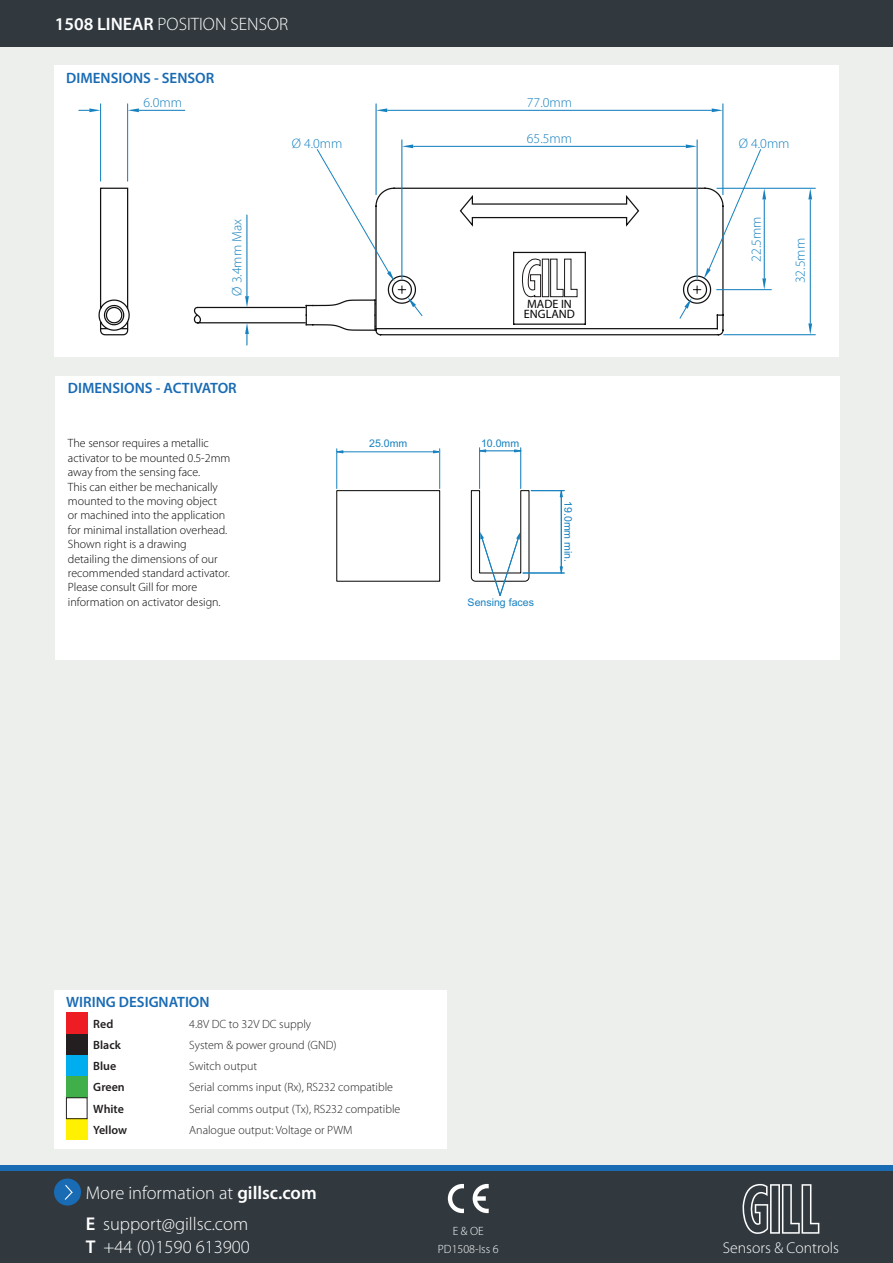
<style>
.page{position:relative;width:893px;height:1263px;background:#fff}
.page>*{position:absolute;margin:0;border:0;box-sizing:border-box;transform-origin:0 0}
.t1{font:300 18.6px "Myriad Pro";color:#fff}
.t2{font:300 18px "Myriad Pro";color:#fff}
.t3{font:300 15.6px "Myriad Pro";color:#fff}
.t4{font:600 15px "Myriad Pro";color:#196bb4}
.t5{font:300 13.8px "Myriad Pro";color:#1681bf}
.t6{font:12.15px/10.1px "Myriad";color:#040503}
.t7{font:300 12px/14.4px "Myriad Pro";color:#040503}
.t8{font:300 12px "Myriad Pro";color:#231f20}
.t9{font:600 12px "Myriad Pro";color:#231f20}
.t10{font:300 12px "Myriad Pro";color:#fff}
.t11{font:10.5px "Arial";color:#1681bf}
.s1{font-weight:600}
</style>
<div class="page">
<div style="left:0;top:0;width:893px;height:1171px;background:#edefed"></div>
<div style="left:0;top:1171px;width:893px;height:92px;background:#31393f"></div>
<svg style="left:742px;top:1184px;width:77px;height:50px"></svg>
<div style="left:54px;top:65px;width:784px;height:292px;background:#fff"></div>
<div style="left:54px;top:1178px;width:27px;height:27px;background:#196bb4;border-radius:50%"></div>
<svg style="left:64px;top:1185px;width:9px;height:15px"></svg>
<div style="left:0;top:0;width:893px;height:47px;background:#31393f"></div>
<div style="left:0;top:1165px;width:893px;height:6px;background:#196bb4"></div>
<svg style="left:473px;top:1184px;width:16px;height:29px"></svg>
<svg style="left:448px;top:1184px;width:16px;height:29px"></svg>
<div style="left:54px;top:990px;width:392px;height:158px;background:#fff"></div>
<div style="left:66px;top:1013px;width:21px;height:21px;background:#ee1d23"></div>
<div style="left:66px;top:1034px;width:21px;height:21px;background:#231f20"></div>
<div style="left:66px;top:1055px;width:21px;height:21px;background:#00aeef"></div>
<div style="left:66px;top:1076px;width:21px;height:21px;background:#40ae49"></div>
<div style="left:66px;top:1119px;width:21px;height:21px;background:#fff101"></div>
<div style="left:66px;top:1097px;width:21px;height:22px;border:1px solid #231f20"></div>
<div style="left:56px;top:376px;width:784px;height:284px;background:#fff"></div>
<hr style="left:531px;top:490px;width:33px;height:1px;background:#1681bf">
<hr style="left:523px;top:573px;width:41px;height:1px;background:#1681bf">
<svg style="left:336px;top:448px;width:227px;height:148px"></svg>
<div style="left:336px;top:490px;width:104px;height:91px;border:1px solid #040503"></div>
<svg style="left:377px;top:108px;width:10px;height:4px"></svg>
<svg style="left:712px;top:108px;width:10px;height:4px"></svg>
<svg style="left:808px;top:323px;width:4px;height:11px"></svg>
<svg style="left:808px;top:189px;width:4px;height:10px"></svg>
<svg style="left:98px;top:187px;width:32px;height:149px"></svg>
<svg style="left:423px;top:187px;width:301px;height:149px"></svg>
<hr style="left:413px;top:146px;width:273px;height:1px;background:#1681bf">
<hr style="left:387px;top:110px;width:325px;height:1px;background:#1681bf">
<svg style="left:128px;top:108px;width:11px;height:4px"></svg>
<hr style="left:127px;top:104px;width:1px;height:77px;background:#1681bf">
<hr style="left:100px;top:104px;width:1px;height:77px;background:#1681bf">
<svg style="left:79px;top:108px;width:22px;height:4px"></svg>
<hr style="left:139px;top:110px;width:46px;height:1px;background:#1681bf">
<hr style="left:401px;top:140px;width:1px;height:139px;background:#1681bf">
<hr style="left:376px;top:104px;width:1px;height:91px;background:#1681bf">
<hr style="left:717px;top:188px;width:99px;height:1px;background:#1681bf">
<hr style="left:723px;top:334px;width:93px;height:1px;background:#1681bf">
<hr style="left:716px;top:289px;width:56px;height:1px;background:#1681bf">
<hr style="left:697px;top:140px;width:1px;height:139px;background:#1681bf">
<hr style="left:722px;top:104px;width:1px;height:91px;background:#1681bf">
<hr style="left:810px;top:199px;width:1px;height:124px;background:#1681bf">
<svg style="left:679px;top:144px;width:87px;height:176px"></svg>
<svg style="left:193px;top:144px;width:230px;height:201px"></svg>
<svg style="left:521px;top:258px;width:57px;height:40px"></svg>
<p class="t2" style="left:55px;top:13px;width:235px"><span class="s1">1508 LINEAR</span> POSITION SENSOR</p>
<p class="t4" style="left:66px;top:68px;width:150px">DIMENSIONS - SENSOR</p>
<p class="t5" style="left:144px;top:94px;width:40px">6.0mm</p>
<p class="t5" style="left:229px;top:296px;width:78px;rotate:-90deg">Ø 3.4mm Max</p>
<p class="t5" style="left:292px;top:135px;width:52px">Ø 4.0mm</p>
<p class="t4" style="left:68px;top:378px;width:170px">DIMENSIONS - ACTIVATOR</p>
<p class="t7" style="left:68px;top:436px;width:164px">The sensor requires a metallic activator to be mounted 0.5-2mm away from the sensing face.<br>This can either be mechanically mounted to the moving object<br>or machined into the application for minimal installation overhead.<br>Shown right is a drawing detailing the dimensions of our recommended standard activator.<br>Please consult Gill for more information on activator design.</p>
<p class="t11" style="left:369px;top:437px;width:40px">25.0mm</p>
<p class="t5" style="left:527px;top:94px;width:47px">77.0mm</p>
<p class="t5" style="left:527px;top:130px;width:47px">65.5mm</p>
<p class="t6" style="left:524px;top:298px;width:53px">MADE IN<br>ENGLAND</p>
<p class="t11" style="left:481px;top:437px;width:40px">10.0mm</p>
<p class="t11" style="left:468px;top:595px;width:68px">Sensing faces</p>
<p class="t11" style="left:575px;top:501px;width:63px;rotate:90deg">19.0mm min.</p>
<p class="t5" style="left:739px;top:135px;width:52px">Ø 4.0mm</p>
<p class="t5" style="left:748px;top:261px;width:47px;rotate:-90deg">22.5mm</p>
<p class="t5" style="left:792px;top:283px;width:47px;rotate:-90deg">32.5mm</p>
<p class="t4" style="left:66px;top:992px;width:145px">WIRING DESIGNATION</p>
<p class="t9" style="left:93px;top:1016px;width:22px">Red</p>
<p class="t8" style="left:189px;top:1017px;width:124px">4.8V DC to 32V DC supply</p>
<p class="t9" style="left:93px;top:1037px;width:29px">Black</p>
<p class="t8" style="left:189px;top:1038px;width:149px">System &amp; power ground (GND)</p>
<p class="t9" style="left:93px;top:1058px;width:25px">Blue</p>
<p class="t8" style="left:189px;top:1059px;width:69px">Switch output</p>
<p class="t9" style="left:93px;top:1080px;width:33px">Green</p>
<p class="t8" style="left:189px;top:1080px;width:205px">Serial comms input (Rx), RS232 compatible</p>
<p class="t9" style="left:93px;top:1101px;width:32px">White</p>
<p class="t8" style="left:189px;top:1101px;width:213px">Serial comms output (Tx), RS232 compatible</p>
<p class="t9" style="left:93px;top:1122px;width:35px">Yellow</p>
<p class="t8" style="left:189px;top:1122px;width:165px">Analogue output: Voltage or PWM</p>
<p class="t1" style="left:86px;top:1181px;width:233px">More information at <span class="s1">gillsc.com</span></p>
<p class="t1" style="left:86px;top:1213px;width:164px"><span class="s1">E</span> support@gillsc.com</p>
<p class="t1" style="left:86px;top:1235px;width:166px"><span class="s1">T</span> +44 (0)1590 613900</p>
<p class="t10" style="left:453px;top:1224px;width:33px">E &amp; OE</p>
<p class="t10" style="left:438px;top:1241px;width:62px">PD1508-Iss 6</p>
<p class="t3" style="left:723px;top:1238px;width:118px">Sensors &amp; Controls</p>
</div>
